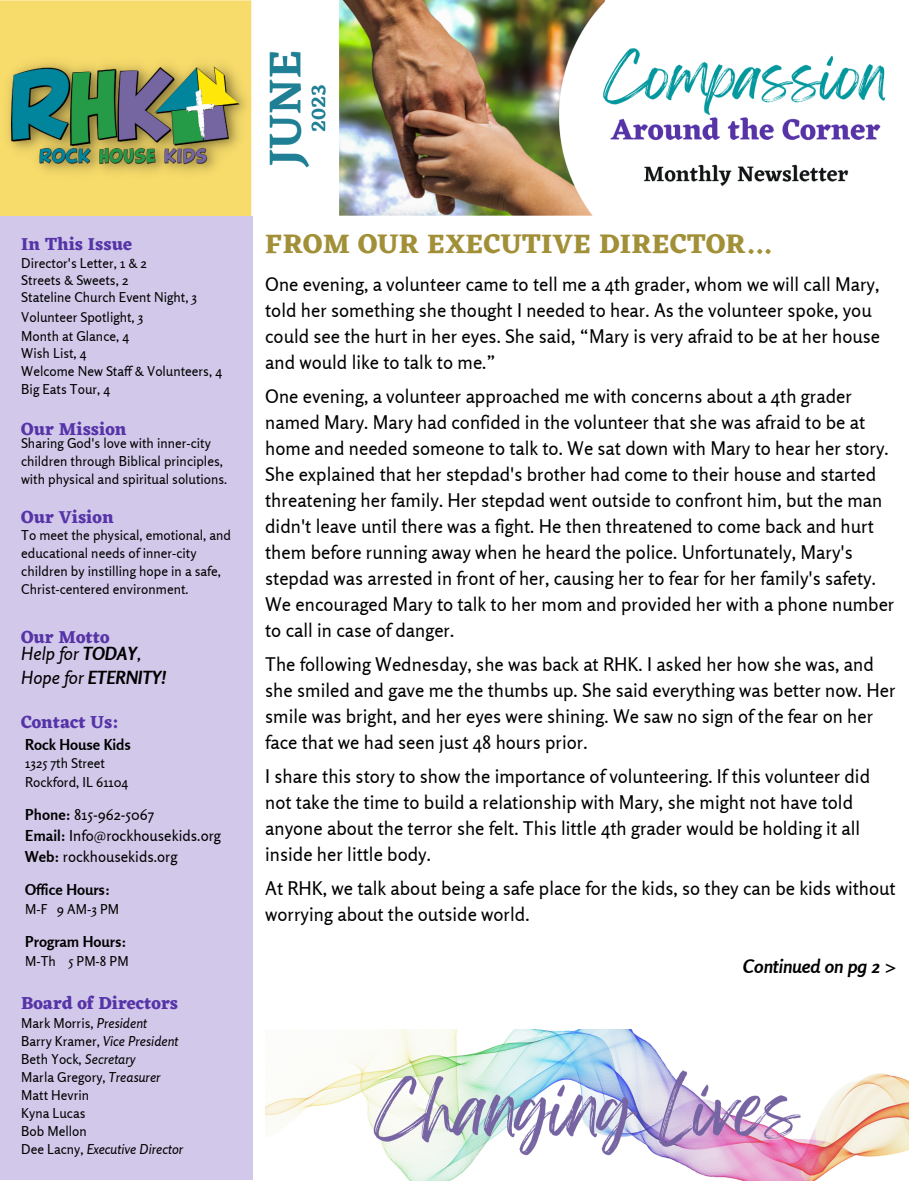
<style>
.page{position:relative;width:918px;height:1188px;background:#fff}
.page>*{position:absolute;margin:0;border:0;box-sizing:border-box;transform-origin:0 0}
.t1{font:700 27.9px "Eczar";letter-spacing:.015em;color:#a29038}
.t2{font:18.75px/26px "Rosario";color:#000}
.t3{font:italic 700 18.75px "Rosario";color:#000}
.t4{font:700 18px "Eczar";color:#5634a8}
.t5{font:italic 700 18px "Rosario";color:#000}
.t6{font:italic 18px "Rosario";color:#000}
.t7{font:15px "Rosario";color:#000}
.t8{font:700 15px "Rosario";color:#000}
.t9{font:13.5px/18px "Rosario";color:#000}
.t10{font:italic 13.5px "Rosario";color:#000}
.s1{font-weight:700}
.s2{font-weight:400}
.s3{font-style:italic}
.s4{font-style:normal}
</style>
<div class="page">
<img style="left:0;top:0;width:885px;height:216px">
<img style="left:265px;top:1029px;width:644px;height:152px">
<div style="left:0;top:216px;width:253px;height:964px;background:#d2c9ea"></div>
<p class="t4" style="left:21px;top:234px;width:112px">In This Issue</p>
<p class="t1" style="left:265px;top:227px;width:507px">FROM OUR EXECUTIVE DIRECTOR...</p>
<p class="t9" style="left:21px;top:254px;width:127px">Director's Letter, 1 &amp; 2</p>
<p class="t9" style="left:21px;top:271px;width:109px">Streets &amp; Sweets, 2</p>
<p class="t9" style="left:21px;top:288px;width:177px">Stateline Church Event Night, 3</p>
<p class="t9" style="left:21px;top:308px;width:124px">Volunteer Spotlight, 3</p>
<p class="t9" style="left:21px;top:327px;width:109px">Month at Glance, 4</p>
<p class="t9" style="left:21px;top:344px;width:67px">Wish List, 4</p>
<p class="t9" style="left:21px;top:362px;width:202px">Welcome New Staff &amp; Volunteers, 4</p>
<p class="t9" style="left:21px;top:380px;width:90px">Big Eats Tour, 4</p>
<p class="t4" style="left:21px;top:418px;width:107px">Our Mission</p>
<p class="t9" style="left:21px;top:434px;width:208px">Sharing God's love with inner-city children through Biblical principles, with physical and spiritual solutions.</p>
<p class="t4" style="left:21px;top:506px;width:94px">Our Vision</p>
<p class="t2" style="left:265px;top:271px;width:617px">One evening, a volunteer came to tell me a 4th grader, whom we will call Mary, told her something she thought I needed to hear. As the volunteer spoke, you could see the hurt in her eyes. She said, “Mary is very afraid to be at her house and would like to talk to me.”</p>
<p class="t2" style="left:265px;top:383px;width:631px">One evening, a volunteer approached me with concerns about a 4th grader named Mary. Mary had confided in the volunteer that she was afraid to be at home and needed someone to talk to. We sat down with Mary to hear her story.<br>She explained that her stepdad's brother had come to their house and started threatening her family. Her stepdad went outside to confront him, but the man didn't leave until there was a fight. He then threatened to come back and hurt them before running away when he heard the police. Unfortunately, Mary's stepdad was arrested in front of her, causing her to fear for her family's safety.<br>We encouraged Mary to talk to her mom and provided her with a phone number to call in case of danger.</p>
<p class="t2" style="left:265px;top:651px;width:632px">The following Wednesday, she was back at RHK. I asked her how she was, and she smiled and gave me the thumbs up. She said everything was better now. Her smile was bright, and her eyes were shining. We saw no sign of the fear on her face that we had seen just 48 hours prior.</p>
<p class="t2" style="left:265px;top:763px;width:606px">I share this story to show the importance of volunteering. If this volunteer did not take the time to build a relationship with Mary, she might not have told anyone about the terror she felt. This little 4th grader would be holding it all inside her little body.</p>
<p class="t2" style="left:265px;top:875px;width:632px">At RHK, we talk about being a safe place for the kids, so they can be kids without worrying about the outside world.</p>
<p class="t3" style="left:743px;top:955px;width:155px">Continued on pg 2 &gt;</p>
<p class="t9" style="left:21px;top:526px;width:211px">To meet the physical, emotional, and educational needs of inner-city children by instilling hope in a safe, Christ-centered environment.</p>
<p class="t4" style="left:21px;top:626px;width:90px">Our Motto</p>
<p class="t6" style="left:21px;top:642px;width:122px">Help for <span class="s1">TODAY</span>,</p>
<p class="t5" style="left:21px;top:667px;width:146px"><span class="s2">Hope for</span> ETERNITY!</p>
<p class="t4" style="left:21px;top:711px;width:100px">Contact Us:</p>
<p class="t8" style="left:25px;top:735px;width:107px">Rock House Kids</p>
<p class="t9" style="left:25px;top:754px;width:81px">1325 7th Street</p>
<p class="t9" style="left:25px;top:773px;width:105px">Rockford, IL 61104</p>
<p class="t7" style="left:25px;top:805px;width:130px"><span class="s1">Phone:</span> 815-962-5067</p>
<p class="t7" style="left:25px;top:826px;width:197px"><span class="s1">Email:</span> Info@rockhousekids.org</p>
<p class="t7" style="left:25px;top:847px;width:154px"><span class="s1">Web:</span> rockhousekids.org</p>
<p class="t8" style="left:25px;top:880px;width:86px">Office Hours:</p>
<p class="t9" style="left:25px;top:900px;width:95px">M-F 9 AM-3 PM</p>
<p class="t8" style="left:25px;top:932px;width:103px">Program Hours:</p>
<p class="t9" style="left:25px;top:952px;width:105px">M-Th 5 PM-8 PM</p>
<p class="t4" style="left:21px;top:992px;width:159px">Board of Directors</p>
<p class="t9" style="left:21px;top:1014px;width:127px">Mark Morris, <span class="s3">President</span></p>
<p class="t10" style="left:21px;top:1032px;width:158px"><span class="s4">Barry Kramer,</span> Vice President</p>
<p class="t9" style="left:21px;top:1050px;width:116px">Beth Yock, <span class="s3">Secretary</span></p>
<p class="t9" style="left:21px;top:1068px;width:141px">Marla Gregory, <span class="s3">Treasurer</span></p>
<p class="t9" style="left:21px;top:1086px;width:69px">Matt Hevrin</p>
<p class="t9" style="left:21px;top:1104px;width:66px">Kyna Lucas</p>
<p class="t9" style="left:21px;top:1122px;width:67px">Bob Mellon</p>
<p class="t10" style="left:21px;top:1140px;width:164px"><span class="s4">Dee Lacny,</span> Executive Director</p>
</div>
